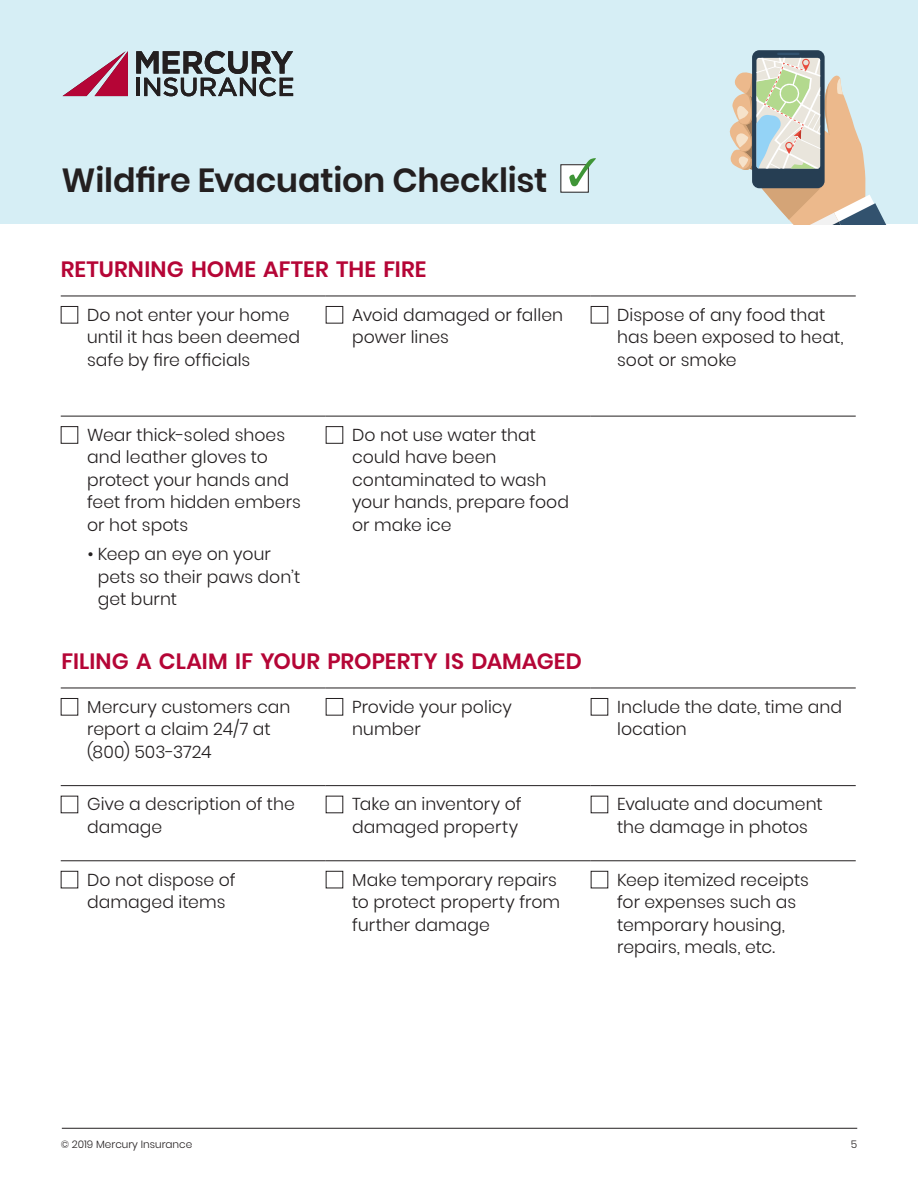
<style>
.page{position:relative;width:918px;height:1188px;background:#fff}
.page>*{position:absolute;margin:0;border:0;box-sizing:border-box;transform-origin:0 0}
.t1{font:600 33.3px "Poppins";letter-spacing:-.005em;color:#231f20}
.t2{font:600 22.2px "Poppins";letter-spacing:.005em;color:#b50536}
.BODY{font:300 17.25px/22.5px "Poppins";letter-spacing:.005em;color:#231f20}
.t3{font:300 10.5px "Poppins";color:#231f20}
</style>
<div class="page">
<div style="left:0;top:0;width:918px;height:224px;background:#d6eef5"></div>
<hr style="left:62px;top:1128px;width:795px;height:1px;background:#231f20">
<svg style="left:63px;top:51px;width:65px;height:45px"></svg>
<svg style="left:136px;top:51px;width:157px;height:45px"></svg>
<div style="left:561px;top:165px;width:27px;height:27px;background:#fff"></div>
<svg style="left:569px;top:158px;width:27px;height:28px"></svg>
<div style="left:752px;top:50px;width:73px;height:138px;background:linear-gradient(to right,#263f54,#294157);border-radius:7px"></div>
<hr style="left:777px;top:53px;width:23px;height:2px;background:#32526e">
<svg style="left:729px;top:58px;width:157px;height:166px"></svg>
<hr style="left:61px;top:296px;width:265px;height:1px;background:#231f20">
<hr style="left:326px;top:296px;width:265px;height:1px;background:#231f20">
<hr style="left:591px;top:296px;width:265px;height:1px;background:#231f20">
<hr style="left:61px;top:416px;width:265px;height:1px;background:#231f20">
<hr style="left:326px;top:416px;width:265px;height:1px;background:#231f20">
<hr style="left:591px;top:416px;width:265px;height:1px;background:#231f20">
<div style="left:61px;top:306px;width:17px;height:18px;border:1px solid #231f20"></div>
<div style="left:326px;top:306px;width:17px;height:18px;border:1px solid #231f20"></div>
<div style="left:591px;top:306px;width:17px;height:18px;border:1px solid #231f20"></div>
<div style="left:61px;top:426px;width:17px;height:18px;border:1px solid #231f20"></div>
<div style="left:326px;top:426px;width:17px;height:18px;border:1px solid #231f20"></div>
<hr style="left:61px;top:688px;width:265px;height:1px;background:#231f20">
<hr style="left:326px;top:688px;width:265px;height:1px;background:#231f20">
<hr style="left:591px;top:688px;width:265px;height:1px;background:#231f20">
<hr style="left:61px;top:785px;width:265px;height:1px;background:#231f20">
<hr style="left:326px;top:785px;width:265px;height:1px;background:#231f20">
<hr style="left:591px;top:785px;width:265px;height:1px;background:#231f20">
<hr style="left:61px;top:861px;width:265px;height:1px;background:#231f20">
<hr style="left:326px;top:861px;width:265px;height:1px;background:#231f20">
<hr style="left:591px;top:861px;width:265px;height:1px;background:#231f20">
<div style="left:61px;top:698px;width:17px;height:18px;border:1px solid #231f20"></div>
<div style="left:326px;top:698px;width:17px;height:18px;border:1px solid #231f20"></div>
<div style="left:591px;top:698px;width:17px;height:18px;border:1px solid #231f20"></div>
<div style="left:61px;top:871px;width:17px;height:17px;border:1px solid #231f20"></div>
<div style="left:326px;top:871px;width:17px;height:17px;border:1px solid #231f20"></div>
<div style="left:591px;top:871px;width:17px;height:17px;border:1px solid #231f20"></div>
<h1 class="t1" style="left:62px;top:161px;width:487px">Wildfire Evacuation Checklist</h1>
<p class="t2" style="left:61px;top:256px;width:367px">RETURNING HOME AFTER THE FIRE</p>
<p class="BODY" style="left:87px;top:304px;width:214px">Do not enter your home until it has been deemed safe by fire officials</p>
<p class="BODY" style="left:352px;top:304px;width:213px">Avoid damaged or fallen power lines</p>
<p class="BODY" style="left:617px;top:304px;width:228px">Dispose of any food that has been exposed to heat, soot or smoke</p>
<p class="BODY" style="left:87px;top:424px;width:215px">Wear thick-soled shoes and leather gloves to protect your hands and feet from hidden embers or hot spots</p>
<p class="BODY" style="left:98px;top:543px;width:204px;text-indent:-10px">• Keep an eye on your pets so their paws don’t get burnt</p>
<p class="BODY" style="left:352px;top:424px;width:218px">Do not use water that could have been contaminated to wash your hands, prepare food or make ice</p>
<p class="t2" style="left:61px;top:648px;width:522px">FILING A CLAIM IF YOUR PROPERTY IS DAMAGED</p>
<p class="BODY" style="left:87px;top:696px;width:205px">Mercury customers can report a claim 24/7 at (800) 503-3724</p>
<p class="BODY" style="left:352px;top:696px;width:161px">Provide your policy number</p>
<p class="BODY" style="left:617px;top:696px;width:226px">Include the date, time and location</p>
<p class="BODY" style="left:87px;top:793px;width:209px">Give a description of the damage</p>
<p class="BODY" style="left:352px;top:793px;width:171px">Take an inventory of damaged property</p>
<p class="BODY" style="left:617px;top:793px;width:207px">Evaluate and document the damage in photos</p>
<p class="BODY" style="left:87px;top:868px;width:150px">Do not dispose of damaged items</p>
<p class="BODY" style="left:352px;top:868px;width:210px">Make temporary repairs to protect property from further damage</p>
<p class="BODY" style="left:617px;top:868px;width:193px">Keep itemized receipts for expenses such as temporary housing, repairs, meals, etc.</p>
<p class="t3" style="left:61px;top:1138px;width:133px">© 2019 Mercury Insurance</p>
<p class="t3" style="left:851px;top:1138px;width:8px">5</p>
</div>
